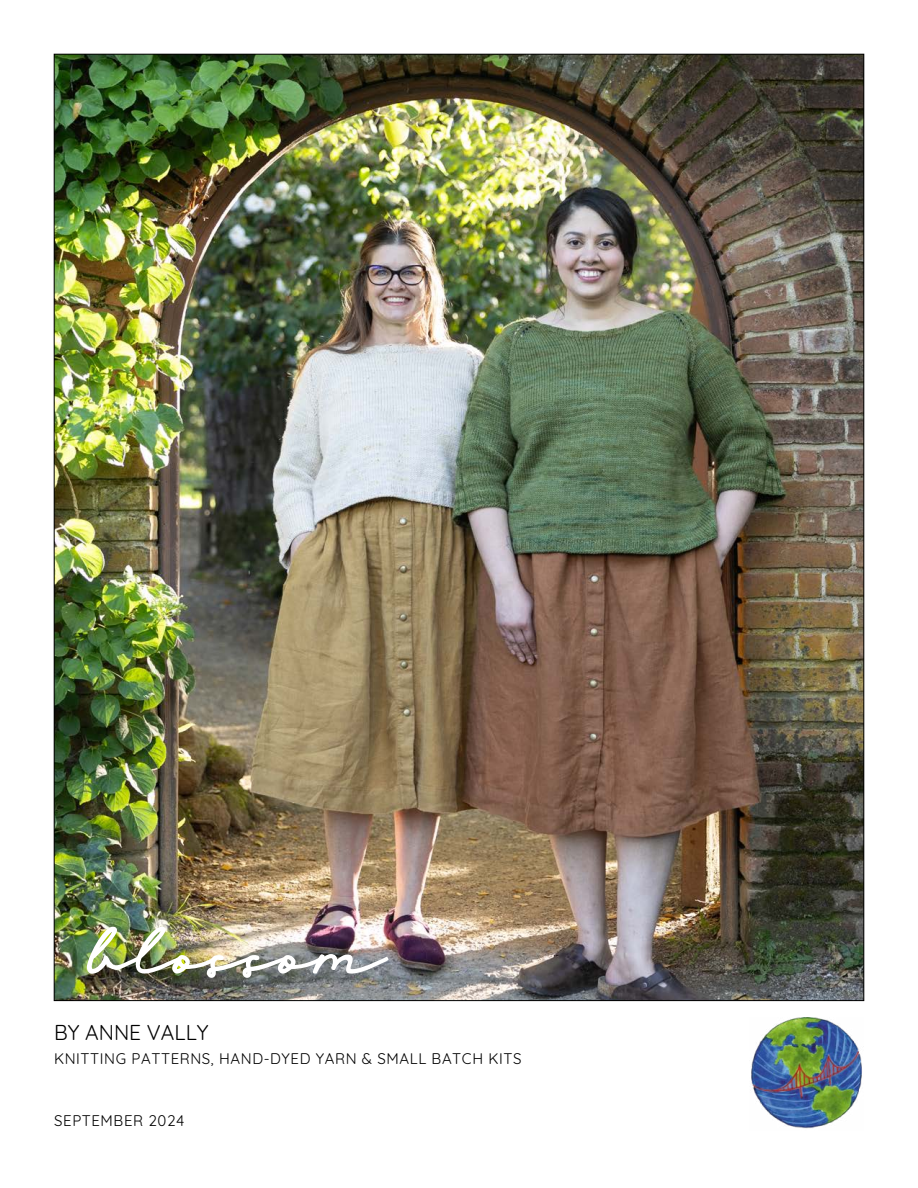
<style>
.page{position:relative;width:918px;height:1188px;background:#fff}
.page>*{position:absolute;margin:0;border:0;box-sizing:border-box;transform-origin:0 0}
.t1{font:700 105px "oliverquin";color:#fff}
.t2{font:21px "Quicksand";color:#000}
.t3{font:15px "Quicksand";letter-spacing:.04em;color:#000}
</style>
<div class="page">
<img style="left:56px;top:56px;width:806px;height:943px">
<img style="left:751px;top:1017px;width:111px;height:112px">
<h1 class="t1" style="left:90px;top:893px;width:298px">blossom</h1>
<h2 class="t2" style="left:54px;top:1019px;width:156px">BY ANNE VALLY</h2>
<p class="t3" style="left:54px;top:1049px;width:469px">KNITTING PATTERNS, HAND-DYED YARN &amp; SMALL BATCH KITS</p>
<p class="t3" style="left:54px;top:1111px;width:132px">SEPTEMBER 2024</p>
</div>
